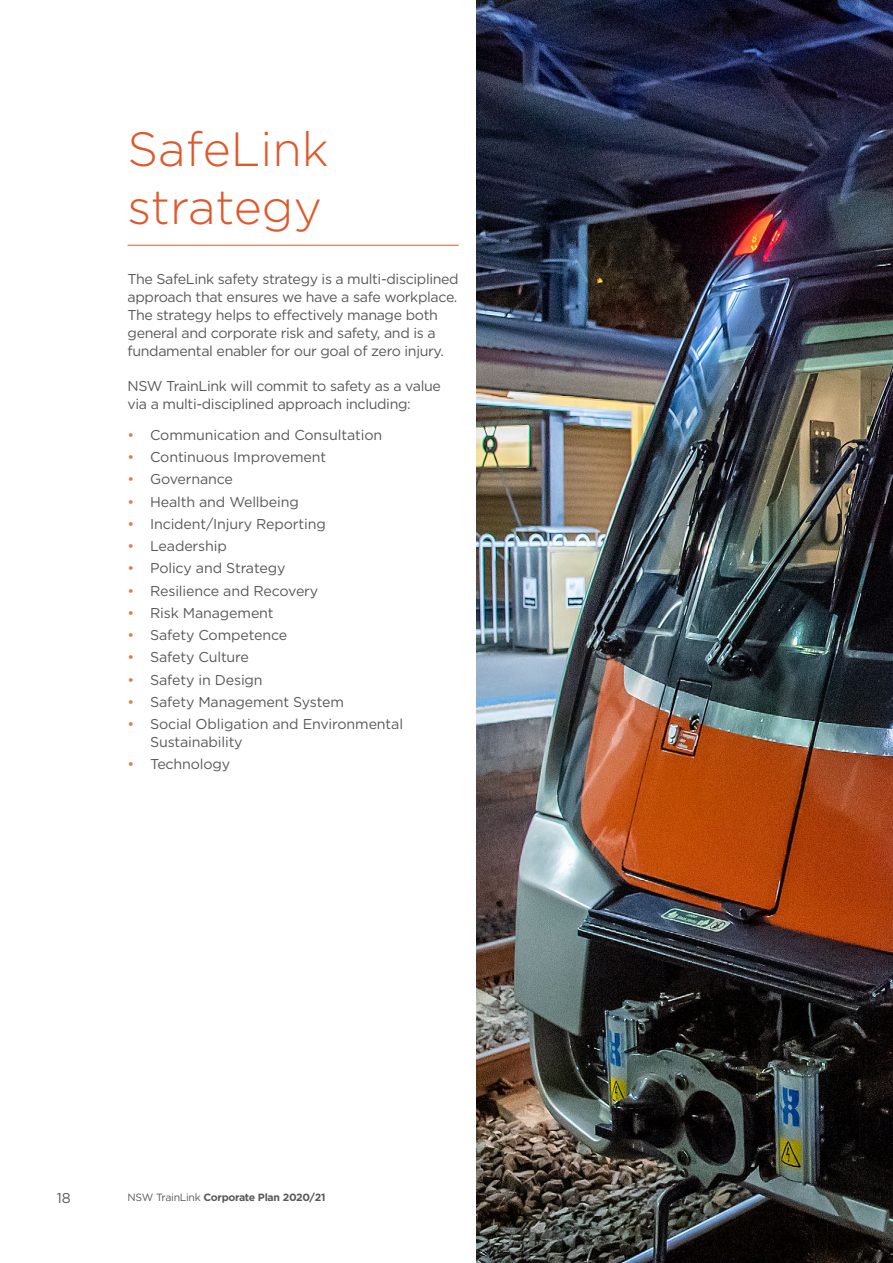
<style>
.page{position:relative;width:893px;height:1263px;background:#fff}
.page>*{position:absolute;margin:0;border:0;box-sizing:border-box;transform-origin:0 0}
.Heading_1{font:300 48px/57.6px "Gotham";color:#e1572a}
.t1{font:14.25px/18px "Gotham";letter-spacing:-.025em;color:#58595b}
.Body_Paragraph{font:700 10.5px "Gotham";letter-spacing:-.025em;color:#58595b}
.s1{color:#e6774b}
.s2{font-weight:400}
</style>
<div class="page">
<img style="left:476px;top:0;width:417px;height:1263px">
<hr style="left:128px;top:245px;width:331px;height:1px;background:#e1572a">
<p class="Heading_1" style="left:128px;top:119px;width:203px">SafeLink strategy</p>
<p class="t1" style="left:128px;top:270px;width:333px">The SafeLink safety strategy is a multi-disciplined approach that ensures we have a safe workplace.<br>The strategy helps to effectively manage both general and corporate risk and safety, and is a fundamental enabler for our goal of zero injury.</p>
<p class="t1" style="left:128px;top:377px;width:315px">NSW TrainLink will commit to safety as a value via a multi-disciplined approach including:</p>
<p class="t1" style="left:128px;top:425px;width:256px"><span class="s1">•</span> Communication and Consultation</p>
<p class="t1" style="left:128px;top:448px;width:200px"><span class="s1">•</span> Continuous Improvement</p>
<p class="t1" style="left:128px;top:470px;width:107px"><span class="s1">•</span> Governance</p>
<p class="t1" style="left:128px;top:492px;width:173px"><span class="s1">•</span> Health and Wellbeing</p>
<p class="t1" style="left:128px;top:515px;width:200px"><span class="s1">•</span> Incident/Injury Reporting</p>
<p class="t1" style="left:128px;top:537px;width:101px"><span class="s1">•</span> Leadership</p>
<p class="t1" style="left:128px;top:559px;width:159px"><span class="s1">•</span> Policy and Strategy</p>
<p class="t1" style="left:128px;top:581px;width:192px"><span class="s1">•</span> Resilience and Recovery</p>
<p class="t1" style="left:128px;top:604px;width:148px"><span class="s1">•</span> Risk Management</p>
<p class="t1" style="left:128px;top:626px;width:161px"><span class="s1">•</span> Safety Competence</p>
<p class="t1" style="left:128px;top:648px;width:123px"><span class="s1">•</span> Safety Culture</p>
<p class="t1" style="left:128px;top:670px;width:137px"><span class="s1">•</span> Safety in Design</p>
<p class="t1" style="left:128px;top:693px;width:218px"><span class="s1">•</span> Safety Management System</p>
<p class="t1" style="left:150px;top:715px;width:254px;text-indent:-22px"><span class="s1">•</span> Social Obligation and Environmental<br>Sustainability</p>
<p class="t1" style="left:128px;top:755px;width:104px"><span class="s1">•</span> Technology</p>
<p class="t1" style="left:57px;top:1188px;width:16px">18</p>
<p class="Body_Paragraph" style="left:128px;top:1190px;width:199px"><span class="s2">NSW TrainLink</span> Corporate Plan 2020/21</p>
</div>
